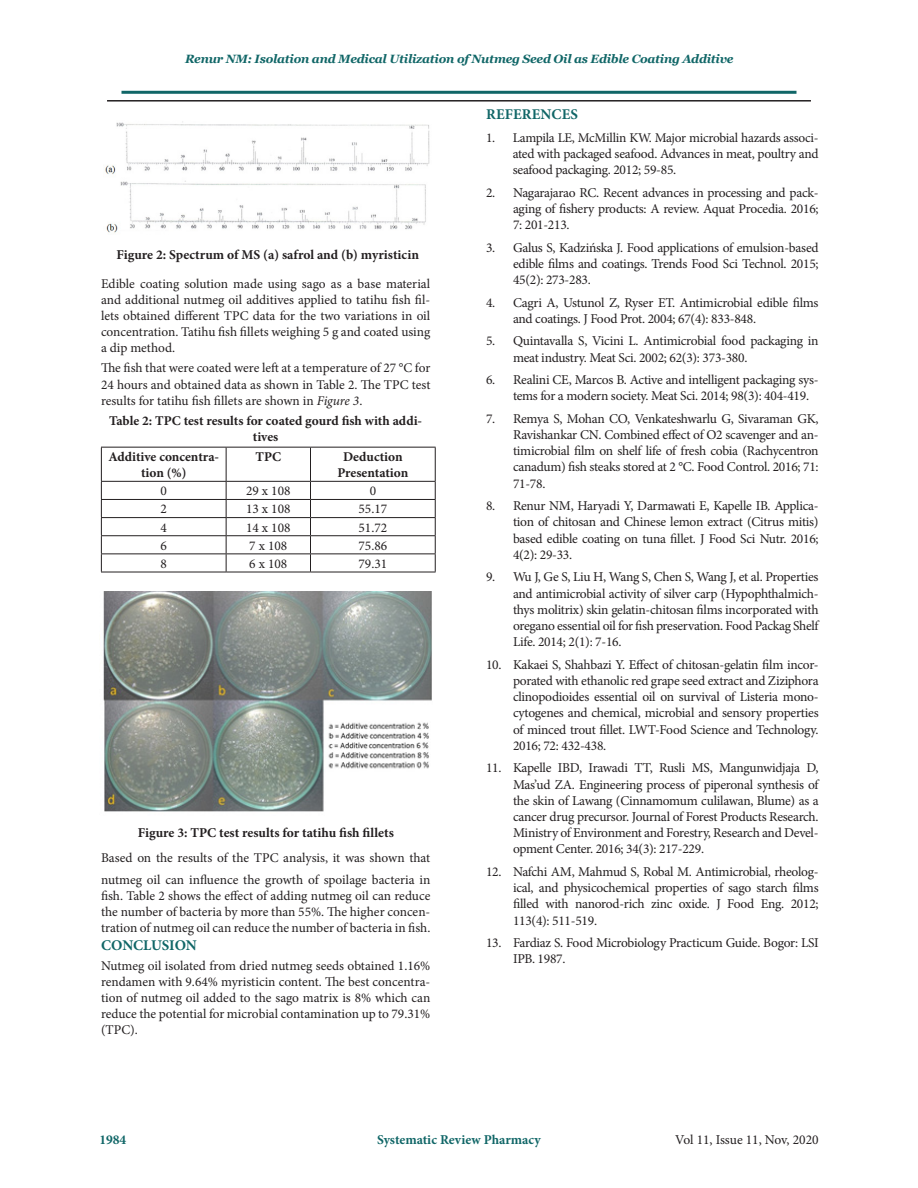
<style>
.page{position:relative;width:918px;height:1188px;background:#fff}
.page>*{position:absolute;margin:0;border:0;box-sizing:border-box;transform-origin:0 0}
.t1{font:700 14.85px "Minion Pro";letter-spacing:.005em;color:#106667}
.t2{font:13.5px/16.2px "Minion Pro";letter-spacing:-.02em;color:#231f20;text-align:justify}
.t3{font:700 13.5px "Minion Pro";color:#231f20}
.t4{font:700 13.5px "Minion Pro";color:#106667}
.t5{font:13.35px/16px "Minion Pro";color:#231f20;text-align:justify}
.t6{font:700 13.35px/16px "Minion Pro";color:#231f20;text-align:center}
.t7{font:13.35px "Minion Pro";letter-spacing:-.02em;color:#231f20}
.t8{font:italic 700 12px "Georgia";letter-spacing:-.02em;color:#106667}
.s1{font-style:italic}
</style>
<div class="page">
<hr style="left:122px;top:91px;width:674px;height:3px;background:#106667">
<hr style="left:107px;top:100px;width:704px;height:2px;background:#231f20">
<hr style="left:101px;top:447px;width:125px;height:1px;background:#231f20">
<hr style="left:101px;top:448px;width:1px;height:33px;background:#231f20">
<hr style="left:226px;top:447px;width:84px;height:1px;background:#231f20">
<hr style="left:226px;top:448px;width:1px;height:33px;background:#231f20">
<hr style="left:310px;top:447px;width:126px;height:1px;background:#231f20">
<hr style="left:310px;top:448px;width:1px;height:33px;background:#231f20">
<hr style="left:435px;top:448px;width:1px;height:33px;background:#231f20">
<hr style="left:101px;top:481px;width:125px;height:1px;background:#231f20">
<hr style="left:226px;top:481px;width:84px;height:1px;background:#231f20">
<hr style="left:310px;top:481px;width:126px;height:1px;background:#231f20">
<hr style="left:101px;top:499px;width:125px;height:1px;background:#231f20">
<hr style="left:226px;top:499px;width:84px;height:1px;background:#231f20">
<hr style="left:310px;top:499px;width:126px;height:1px;background:#231f20">
<hr style="left:101px;top:517px;width:125px;height:1px;background:#231f20">
<hr style="left:226px;top:517px;width:84px;height:1px;background:#231f20">
<hr style="left:310px;top:517px;width:126px;height:1px;background:#231f20">
<hr style="left:101px;top:535px;width:125px;height:1px;background:#231f20">
<hr style="left:226px;top:535px;width:84px;height:1px;background:#231f20">
<hr style="left:310px;top:535px;width:126px;height:1px;background:#231f20">
<hr style="left:101px;top:554px;width:125px;height:1px;background:#231f20">
<svg style="left:101px;top:482px;width:1px;height:90px"></svg>
<hr style="left:226px;top:554px;width:84px;height:1px;background:#231f20">
<svg style="left:226px;top:482px;width:1px;height:90px"></svg>
<hr style="left:310px;top:554px;width:126px;height:1px;background:#231f20">
<svg style="left:310px;top:482px;width:1px;height:90px"></svg>
<svg style="left:435px;top:482px;width:1px;height:90px"></svg>
<hr style="left:101px;top:572px;width:125px;height:1px;background:#231f20">
<hr style="left:226px;top:572px;width:84px;height:1px;background:#231f20">
<hr style="left:310px;top:572px;width:126px;height:1px;background:#231f20">
<img style="left:105px;top:121px;width:325px;height:112px">
<img style="left:103px;top:592px;width:329px;height:220px">
<p class="t8" style="left:185px;top:51px;width:550px">Renur NM: Isolation and Medical Utilization of Nutmeg Seed Oil as Edible Coating Additive</p>
<p class="t3" style="left:116px;top:245px;width:304px">Figure 2: Spectrum of MS (a) safrol and (b) myristicin</p>
<p class="t5" style="left:101px;top:276px;width:331px">Edible coating solution made using sago as a base material and additional nutmeg oil additives applied to tatihu fish fil&shy;lets obtained different TPC data for the two variations in oil concentration. Tatihu fish fillets weighing 5 g and coated using a dip method.</p>
<p class="t5" style="left:101px;top:360px;width:331px">The fish that were coated were left at a temperature of 27 °C for 24 hours and obtained data as shown in Table 2. The TPC test results for tatihu fish fillets are shown in <span class="s1">Figure 3</span>.</p>
<p class="t6" style="left:109px;top:412px;width:315px">Table 2: TPC test results for coated gourd fish with addi&shy;tives</p>
<p class="t6" style="left:108px;top:449px;width:112px">Additive concentra&shy;tion (%)</p>
<p class="t6" style="left:256px;top:449px;width:27px">TPC</p>
<p class="t6" style="left:343px;top:449px;width:61px">Deduction</p>
<p class="t6" style="left:337px;top:465px;width:72px">Presentation</p>
<p class="t5" style="left:161px;top:483px;width:8px">0</p>
<p class="t5" style="left:246px;top:483px;width:46px">29 x 108</p>
<p class="t5" style="left:370px;top:483px;width:8px">0</p>
<p class="t5" style="left:161px;top:501px;width:8px">2</p>
<p class="t5" style="left:246px;top:501px;width:46px">13 x 108</p>
<p class="t5" style="left:359px;top:501px;width:30px">55.17</p>
<p class="t5" style="left:161px;top:519px;width:8px">4</p>
<p class="t5" style="left:246px;top:519px;width:46px">14 x 108</p>
<p class="t5" style="left:359px;top:519px;width:30px">51.72</p>
<p class="t5" style="left:161px;top:537px;width:8px">6</p>
<p class="t5" style="left:249px;top:537px;width:40px">7 x 108</p>
<p class="t5" style="left:359px;top:537px;width:30px">75.86</p>
<p class="t5" style="left:161px;top:556px;width:8px">8</p>
<p class="t5" style="left:249px;top:556px;width:40px">6 x 108</p>
<p class="t5" style="left:359px;top:556px;width:30px">79.31</p>
<p class="t3" style="left:138px;top:823px;width:258px">Figure 3: TPC test results for tatihu fish fillets</p>
<p class="t5" style="left:101px;top:847px;width:331px;line-height:22px">Based on the results of the TPC analysis, it was shown that nutmeg oil can influence the growth of spoilage bacteria in</p>
<p class="t5" style="left:101px;top:888px;width:331px">fish. Table 2 shows the effect of adding nutmeg oil can reduce the number of bacteria by more than 55%. The higher concen&shy;tration of nutmeg oil can reduce the number of bacteria in fish.</p>
<p class="t1" style="left:101px;top:935px;width:97px">CONCLUSION</p>
<p class="t5" style="left:101px;top:958px;width:331px">Nutmeg oil isolated from dried nutmeg seeds obtained 1.16% rendamen with 9.64% myristicin content. The best concentra&shy;tion of nutmeg oil added to the sago matrix is 8% which can reduce the potential for microbial contamination up to 79.31% (TPC).</p>
<p class="t1" style="left:486px;top:104px;width:94px">REFERENCES</p>
<p class="t7" style="left:486px;top:128px;width:334px">1. Lampila LE, McMillin KW. Major microbial hazards associ-</p>
<p class="t2" style="left:513px;top:146px;width:307px">ated with packaged seafood. Advances in meat, poultry and seafood packaging. 2012; 59-85.</p>
<p class="t2" style="left:513px;top:184px;width:307px;text-indent:-27px">2. Nagarajarao RC. Recent advances in processing and pack&shy;aging of fishery products: A review. Aquat Procedia. 2016; 7: 201-213.</p>
<p class="t2" style="left:513px;top:239px;width:307px;text-indent:-27px">3. Galus S, Kadzińska J. Food applications of emulsion-based edible films and coatings. Trends Food Sci Technol. 2015; 45(2): 273-283.</p>
<p class="t2" style="left:513px;top:294px;width:307px;text-indent:-27px">4. Cagri A, Ustunol Z, Ryser ET. Antimicrobial edible films and coatings. J Food Prot. 2004; 67(4): 833-848.</p>
<p class="t2" style="left:513px;top:333px;width:307px;text-indent:-27px">5. Quintavalla S, Vicini L. Antimicrobial food packaging in meat industry. Meat Sci. 2002; 62(3): 373-380.</p>
<p class="t2" style="left:513px;top:372px;width:307px;text-indent:-27px">6. Realini CE, Marcos B. Active and intelligent packaging sys&shy;tems for a modern society. Meat Sci. 2014; 98(3): 404-419.</p>
<p class="t2" style="left:513px;top:411px;width:307px;text-indent:-27px">7. Remya S, Mohan CO, Venkateshwarlu G, Sivaraman GK, Ravishankar CN. Combined effect of O2 scavenger and an&shy;timicrobial film on shelf life of fresh cobia (Rachycentron canadum) fish steaks stored at 2 °C. Food Control. 2016; 71:<br>71-78.</p>
<p class="t2" style="left:513px;top:498px;width:307px;text-indent:-27px">8. Renur NM, Haryadi Y, Darmawati E, Kapelle IB. Applica&shy;tion of chitosan and Chinese lemon extract (Citrus mitis) based edible coating on tuna fillet. J Food Sci Nutr. 2016; 4(2): 29-33.</p>
<p class="t2" style="left:513px;top:569px;width:307px;text-indent:-27px">9. Wu J, Ge S, Liu H, Wang S, Chen S, Wang J, et al. Properties and antimicrobial activity of silver carp (Hypophthalmich&shy;thys molitrix) skin gelatin-chitosan films incorporated with oregano essential oil for fish preservation. Food Packag Shelf Life. 2014; 2(1): 7-16.</p>
<p class="t2" style="left:513px;top:656px;width:307px;text-indent:-27px">10. Kakaei S, Shahbazi Y. Effect of chitosan-gelatin film incor&shy;porated with ethanolic red grape seed extract and Ziziphora clinopodioides essential oil on survival of Listeria mono&shy;cytogenes and chemical, microbial and sensory properties of minced trout fillet. LWT-Food Science and Technology.<br>2016; 72: 432-438.</p>
<p class="t2" style="left:513px;top:760px;width:307px;text-indent:-27px">11. Kapelle IBD, Irawadi TT, Rusli MS, Mangunwidjaja D, Mas’ud ZA. Engineering process of piperonal synthesis of the skin of Lawang (Cinnamomum culilawan, Blume) as a cancer drug precursor. Journal of Forest Products Research.<br>Ministry of Environment and Forestry, Research and Devel&shy;opment Center. 2016; 34(3): 217-229.</p>
<p class="t2" style="left:513px;top:864px;width:307px;text-indent:-27px">12. Nafchi AM, Mahmud S, Robal M. Antimicrobial, rheolog&shy;ical, and physicochemical properties of sago starch films filled with nanorod-rich zinc oxide. J Food Eng. 2012; 113(4): 511-519.</p>
<p class="t2" style="left:513px;top:935px;width:307px;text-indent:-27px">13. Fardiaz S. Food Microbiology Practicum Guide. Bogor: LSI<br>IPB. 1987.</p>
<p class="t4" style="left:99px;top:1130px;width:28px">1984</p>
<p class="t4" style="left:377px;top:1130px;width:165px">Systematic Review Pharmacy</p>
<p class="t2" style="left:675px;top:1131px;width:145px">Vol 11, Issue 11, Nov, 2020</p>
</div>
